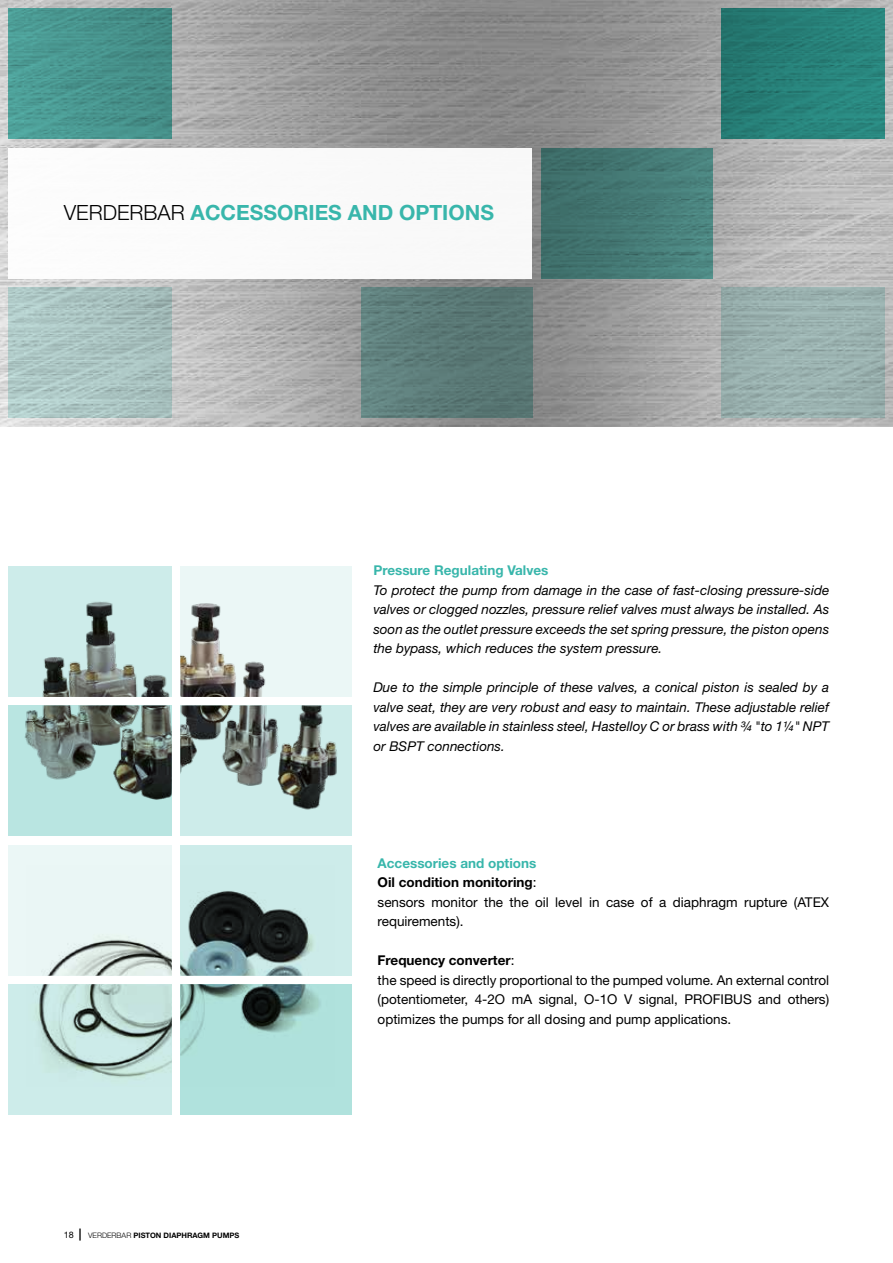
<style>
.page{position:relative;width:893px;height:1263px;background:#fff}
.page>*{position:absolute;margin:0;border:0;box-sizing:border-box;transform-origin:0 0}
.t1{font:700 21px "Helvetica Neue LT Std";color:#38b6ab}
.t2{font:italic 13.5px/19.5px "Helvetica Neue LT Std";color:#000;text-align:justify}
.t3{font:13.5px/19.5px "Helvetica Neue LT Std";color:#000}
.t4{font:700 13.5px "Helvetica Neue LT Std";color:#38b6ab}
.t5{font:700 7.5px "Helvetica Neue LT Std";color:#000}
.s1{font-weight:300;color:#000}
.s2{font-weight:400;font-size:9px}
.s3{font-size:12px}
.s4{font-weight:300}
.s5{font-weight:700;color:#38b6ab}
.s6{font-weight:700}
</style>
<div class="page">
<img style="left:0;top:0;width:893px;height:427px">
<svg style="left:180px;top:566px;width:172px;height:131px;background:#d3dcda"></svg>
<svg style="left:9px;top:566px;width:163px;height:131px;background:#b2cbc9"></svg>
<svg style="left:180px;top:705px;width:172px;height:131px;background:#9db1ae"></svg>
<svg style="left:9px;top:705px;width:163px;height:131px;background:#8daaa4"></svg>
<svg style="left:180px;top:845px;width:172px;height:131px;background:#97b0af"></svg>
<svg style="left:9px;top:845px;width:163px;height:131px;background:#e1eceb"></svg>
<svg style="left:180px;top:984px;width:172px;height:131px;background:#9eccc7"></svg>
<svg style="left:9px;top:984px;width:163px;height:131px;background:#bcd9d4"></svg>
<div style="left:9px;top:148px;width:523px;height:131px;background:#fff"></div>
<div style="left:9px;top:9px;width:163px;height:130px;background:linear-gradient(to right,#4ea099,#428982)"></div>
<div style="left:721px;top:9px;width:163px;height:130px;background:linear-gradient(to right,#24766f,#2a8a81)"></div>
<div style="left:541px;top:148px;width:172px;height:131px;background:linear-gradient(to right,#3c6a66,#4c8681)"></div>
<svg style="left:721px;top:287px;width:163px;height:131px;background:#98afad"></svg>
<svg style="left:9px;top:287px;width:163px;height:131px;background:#a9c3c1"></svg>
<div style="left:361px;top:287px;width:171px;height:131px;background:linear-gradient(to right,#628481,#54716e)"></div>
<h1 class="t1" style="left:64px;top:200px;width:432px"><span class="s1">VERDERBAR</span> ACCESSORIES AND OPTIONS</h1>
<p class="t4" style="left:373px;top:562px;width:177px">Pressure Regulating Valves</p>
<p class="t2" style="left:373px;top:580px;width:457px">To protect the pump from damage in the case of fast-closing pressure-side valves or clogged nozzles, pressure relief valves must always be installed. As soon as the outlet pressure exceeds the set spring pressure, the piston opens the bypass, which reduces the system pressure.</p>
<p class="t2" style="left:373px;top:677px;width:457px">Due to the simple principle of these valves, a conical piston is sealed by a valve seat, they are very robust and easy to maintain. These adjustable relief valves are available in stainless steel, Hastelloy C or brass with ¾ "to 1¼" NPT or BSPT connections.</p>
<p class="t5" style="left:64px;top:1231px;width:177px"><span class="s2">18</span> <span class="s3">|</span> <span class="s4">VERDERBAR</span> PISTON DIAPHRAGM PUMPS</p>
<p class="t3" style="left:378px;top:853px;width:453px"><span class="s5">Accessories and options<br></span><span class="s6">Oil condition monitoring</span>:<br>sensors monitor the the oil level in case of a diaphragm rupture (ATEX requirements).</p>
<p class="t3" style="left:378px;top:950px;width:453px"><span class="s6">Frequency converter</span>:<br>the speed is directly proportional to the pumped volume. An external control (potentiometer, 4-2O mA signal, O-1O V signal, PROFIBUS and others) optimizes the pumps for all dosing and pump applications.</p>
</div>
